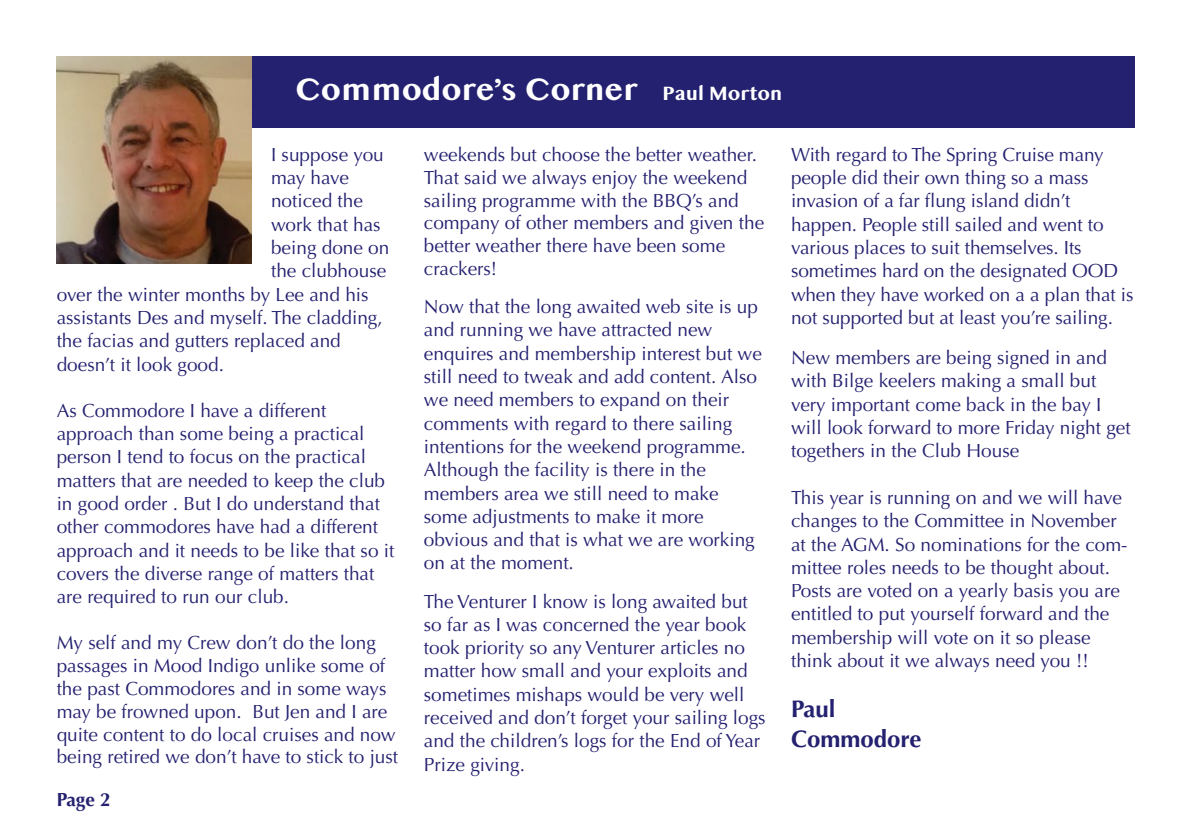
<style>
.page{position:relative;width:1191px;height:840px;background:#fff}
.page>*{position:absolute;margin:0;border:0;box-sizing:border-box;transform-origin:0 0}
.t1{font:700 32px "Oriya MN";color:#fff}
.t2{font:700 24px/29.4px "Optima";color:#242170}
.t3{font:19px/23.2px "Optima";color:#242170}
.t4{font:700 19px "Optima";color:#242170}
.s1{font-size:20px}
</style>
<div class="page">
<div style="left:251px;top:57px;width:883px;height:71px;background:#242170"></div>
<img style="left:57px;top:57px;width:194px;height:206px">
<h1 class="t1" style="left:295px;top:76px;width:489px">Commodore’s Corner <span class="s1">Paul Morton</span></h1>
<p class="t3" style="left:271px;top:145px;width:114px">I suppose you</p>
<p class="t3" style="left:271px;top:168px;width:79px">may have</p>
<p class="t3" style="left:271px;top:191px;width:93px">noticed the</p>
<p class="t3" style="left:271px;top:214px;width:111px">work that has</p>
<p class="t3" style="left:271px;top:238px;width:120px">being done on</p>
<p class="t3" style="left:271px;top:261px;width:117px">the clubhouse</p>
<p class="t3" style="left:57px;top:284px;width:313px">over the winter months by Lee and his</p>
<p class="t3" style="left:57px;top:307px;width:327px">assistants Des and myself. The cladding,</p>
<p class="t3" style="left:57px;top:331px;width:286px">the facias and gutters replaced and</p>
<p class="t3" style="left:57px;top:354px;width:169px">doesn’t it look good.</p>
<p class="t3" style="left:57px;top:400px;width:339px">As Commodore I have a different approach than some being a practical person I tend to focus on the practical matters that are needed to keep the club in good order . But I do understand that other commodores have had a different approach and it needs to be like that so it covers the diverse range of matters that are required to run our club.</p>
<p class="t3" style="left:57px;top:633px;width:343px">My self and my Crew don’t do the long passages in Mood Indigo unlike some of the past Commodores and in some ways may be frowned upon. But Jen and I are quite content to do local cruises and now being retired we don’t have to stick to just</p>
<p class="t4" style="left:57px;top:791px;width:56px">Page 2</p>
<p class="t3" style="left:424px;top:145px;width:342px">weekends but choose the better weather.<br>That said we always enjoy the weekend sailing programme with the BBQ’s and company of other members and given the better weather there have been some crackers!</p>
<p class="t3" style="left:424px;top:297px;width:339px">Now that the long awaited web site is up and running we have attracted new enquires and membership interest but we still need to tweak and add content. Also we need members to expand on their comments with regard to there sailing intentions for the weekend programme.<br>Although the facility is there in the members area we still need to make some adjustments to make it more obvious and that is what we are working on at the moment.</p>
<p class="t3" style="left:424px;top:591px;width:343px">The Venturer I know is long awaited but so far as I was concerned the year book took priority so any Venturer articles no matter how small and your exploits and sometimes mishaps would be very well received and don’t forget your sailing logs and the children’s logs for the End of Year Prize giving.</p>
<p class="t3" style="left:791px;top:145px;width:344px">With regard to The Spring Cruise many people did their own thing so a mass invasion of a far flung island didn’t happen. People still sailed and went to various places to suit themselves. Its sometimes hard on the designated OOD when they have worked on a a plan that is not supported but at least you’re sailing.</p>
<p class="t3" style="left:791px;top:348px;width:341px">New members are being signed in and with Bilge keelers making a small but very important come back in the bay I will look forward to more Friday night get togethers in the Club House</p>
<p class="t3" style="left:791px;top:487px;width:338px">This year is running on and we will have changes to the Committee in November at the AGM. So nominations for the com&shy;mittee roles needs to be thought about.<br>Posts are voted on a yearly basis you are entitled to put yourself forward and the membership will vote on it so please think about it we always need you !!</p>
<p class="t2" style="left:791px;top:696px;width:132px">Paul<br>Commodore</p>
</div>
